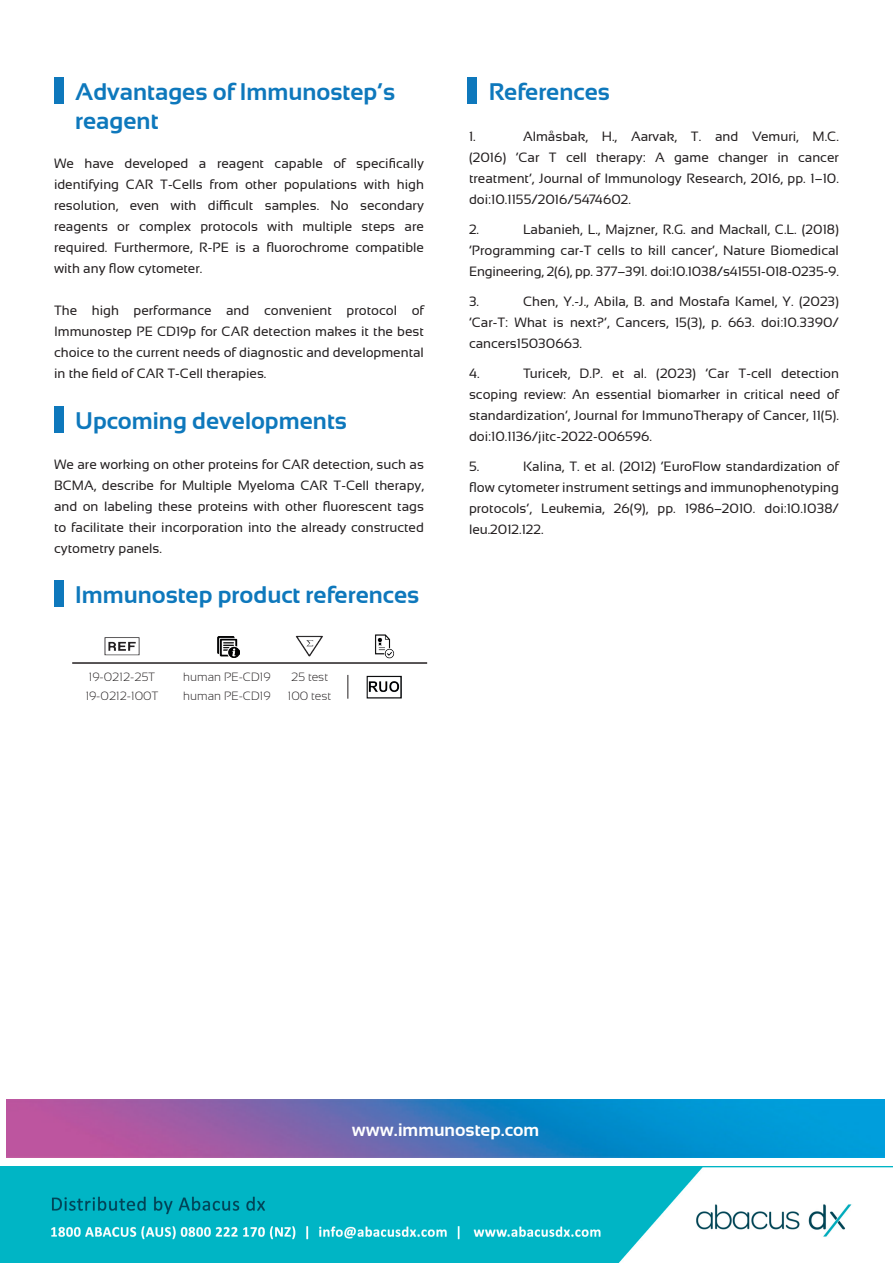
<style>
.page{position:relative;width:893px;height:1263px;background:#fff}
.page>*{position:absolute;margin:0;border:0;box-sizing:border-box;transform-origin:0 0}
.t1{font:700 24px/28.8px "Sansation";color:#0e78bc}
.t2{font:700 18px "Sansation";color:#fff}
.t3{font:13.5px/21px "Sansation";color:#231f20;text-align:justify}
.t4{font:300 12px/18.6px "Sansation";color:#231f20}
</style>
<div class="page">
<img style="left:7px;top:1099px;width:877px;height:59px">
<div style="left:54px;top:77px;width:10px;height:27px;background:#0e78bc"></div>
<div style="left:54px;top:406px;width:10px;height:27px;background:#0e78bc"></div>
<div style="left:54px;top:580px;width:10px;height:27px;background:#0e78bc"></div>
<div style="left:468px;top:77px;width:9px;height:27px;background:#0e78bc"></div>
<img style="left:104px;top:637px;width:36px;height:19px">
<img style="left:295px;top:635px;width:28px;height:22px">
<img style="left:375px;top:634px;width:19px;height:24px">
<img style="left:367px;top:675px;width:35px;height:23px">
<hr style="left:72px;top:662px;width:355px;height:2px;background:#231f20">
<svg style="left:348px;top:675px;width:1px;height:24px"></svg>
<img style="left:218px;top:636px;width:21px;height:21px">
<img style="left:0;top:1166px;width:893px;height:97px">
<h1 class="t1" style="left:75px;top:78px;width:321px">Advantages of Immunostep’s reagent</h1>
<p class="t3" style="left:54px;top:153px;width:371px">We have developed a reagent capable of specifically identifying CAR T-Cells from other populations with high resolution, even with difficult samples. No secondary reagents or complex protocols with multiple steps are required. Furthermore, R-PE is a fluorochrome compatible with any flow cytometer.</p>
<p class="t3" style="left:54px;top:300px;width:371px">The high performance and convenient protocol of Immunostep PE CD19p for CAR detection makes it the best choice to the current needs of diagnostic and developmental in the field of CAR T-Cell therapies.</p>
<h1 class="t1" style="left:75px;top:406px;width:273px">Upcoming developments</h1>
<p class="t3" style="left:54px;top:454px;width:371px">We are working on other proteins for CAR detection, such as BCMA, describe for Multiple Myeloma CAR T-Cell therapy, and on labeling these proteins with other fluorescent tags to facilitate their incorporation into the already constructed cytometry panels.</p>
<h1 class="t1" style="left:75px;top:581px;width:346px">Immunostep product references</h1>
<p class="t4" style="left:86px;top:668px;width:74px">19-0212-25T<br>19-0212-100T</p>
<p class="t4" style="left:183px;top:668px;width:89px">human PE-CD19 human PE-CD19</p>
<p class="t4" style="left:288px;top:668px;width:45px">25 test<br>100 test</p>
<h1 class="t1" style="left:489px;top:78px;width:123px">References</h1>
<p class="t3" style="left:469px;top:126px;width:371px;text-indent:54px">Almåsbak, H., Aarvak, T. and Vemuri, M.C. (2016) ‘Car T cell therapy: A game changer in cancer treatment’, Journal of Immunology Research, 2016, pp. 1–10. doi:10.1155/2016/5474602.</p>
<p class="t3" style="left:469px;top:219px;width:12px">2.</p>
<p class="t3" style="left:469px;top:126px;width:8px">1.</p>
<p class="t3" style="left:469px;top:219px;width:371px;text-indent:54px">Labanieh, L., Majzner, R.G. and Mackall, C.L. (2018) ‘Programming car-T cells to kill cancer’, Nature Biomedical Engineering, 2(6), pp. 377–391. doi:10.1038/s41551-018-0235-9.</p>
<p class="t3" style="left:469px;top:291px;width:12px">3.</p>
<p class="t3" style="left:469px;top:291px;width:371px;text-indent:54px">Chen, Y.-J., Abila, B. and Mostafa Kamel, Y. (2023) ‘Car-T: What is next?’, Cancers, 15(3), p. 663. doi:10.3390/ cancers15030663.</p>
<p class="t3" style="left:469px;top:363px;width:12px">4.</p>
<p class="t3" style="left:469px;top:363px;width:371px;text-indent:54px">Turicek, D.P. et al. (2023) ‘Car T-cell detection scoping review: An essential biomarker in critical need of standardization’, Journal for ImmunoTherapy of Cancer, 11(5). doi:10.1136/jitc-2022-006596.</p>
<p class="t3" style="left:469px;top:456px;width:12px">5.</p>
<p class="t3" style="left:469px;top:456px;width:371px;text-indent:54px">Kalina, T. et al. (2012) ‘EuroFlow standardization of flow cytometer instrument settings and immunophenotyping protocols’, Leukemia, 26(9), pp. 1986–2010. doi:10.1038/ leu.2012.122.</p>
<h2 class="t2" style="left:352px;top:1120px;width:189px">www.immunostep.com</h2>
</div>
